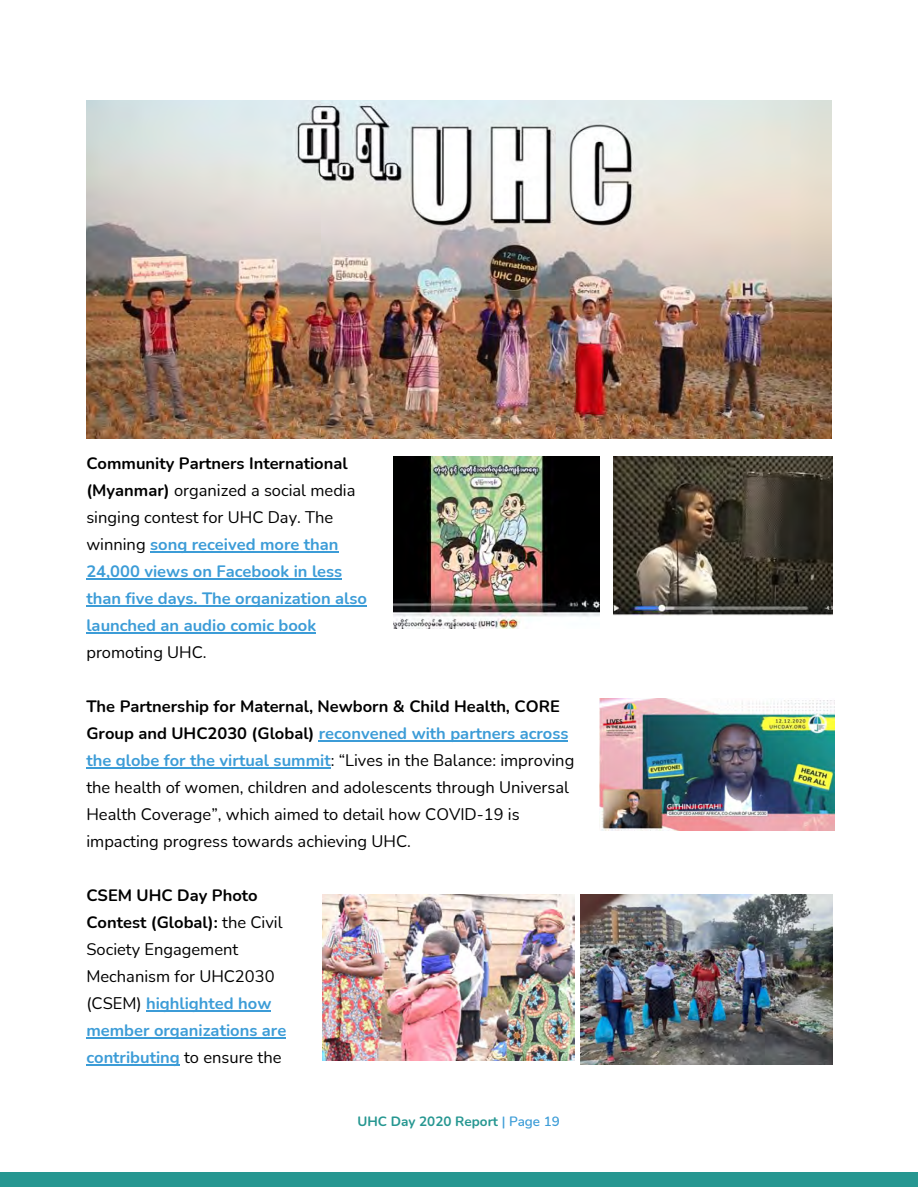
<style>
.page{position:relative;width:918px;height:1188px;background:#fff}
.page>*{position:absolute;margin:0;border:0;box-sizing:border-box;transform-origin:0 0}
.t1{font:16.5px/27px "Nunito";color:#000}
.t2{font:700 16.5px/27px "Nunito";color:#3c9cd7}
.t3{font:700 13.5px "Nunito";color:#269791}
.s1{color:#000}
.s2{font-weight:400;color:#000}
.s3{font-weight:700}
.s4{font-weight:700;color:#3c9cd7}
.s5{font-weight:600;color:#3c9cd7}
</style>
<div class="page">
<hr style="left:150px;top:551px;width:189px;height:1px;background:#3c9cd7">
<hr style="left:87px;top:578px;width:255px;height:1px;background:#3c9cd7">
<hr style="left:87px;top:605px;width:280px;height:1px;background:#3c9cd7">
<hr style="left:87px;top:632px;width:229px;height:1px;background:#3c9cd7">
<hr style="left:318px;top:740px;width:250px;height:1px;background:#3c9cd7">
<hr style="left:87px;top:767px;width:244px;height:1px;background:#3c9cd7">
<hr style="left:146px;top:1010px;width:125px;height:1px;background:#3c9cd7">
<hr style="left:87px;top:1037px;width:199px;height:1px;background:#3c9cd7">
<hr style="left:87px;top:1064px;width:93px;height:1px;background:#3c9cd7">
<img style="left:87px;top:100px;width:744px;height:339px">
<img style="left:613px;top:457px;width:219px;height:158px">
<img style="left:394px;top:457px;width:206px;height:172px">
<img style="left:600px;top:699px;width:235px;height:131px">
<img style="left:323px;top:894px;width:252px;height:167px">
<img style="left:580px;top:894px;width:252px;height:170px">
<div style="left:0;top:1172px;width:918px;height:15px;background:#269791"></div>
<p class="t2" style="left:86px;top:450px;width:282px"><span class="s1">Community Partners International (Myanmar)</span> <span class="s2">organized a social media singing contest for UHC Day. The winning</span> song received more than 24,000 views on Facebook in less than five days. The organization also launched an audio comic book</p>
<p class="t1" style="left:86px;top:639px;width:122px">promoting UHC.</p>
<p class="t1" style="left:86px;top:693px;width:489px"><span class="s3">The Partnership for Maternal, Newborn &amp; Child Health, CORE Group and UHC2030 (Global)</span> <span class="s4">reconvened with partners across the globe for the virtual summit</span>: “Lives in the Balance: improving the health of women, children and adolescents through Universal Health Coverage”, which aimed to detail how COVID-19 is impacting progress towards achieving UHC.</p>
<p class="t1" style="left:86px;top:882px;width:201px"><span class="s3">CSEM UHC Day Photo<br>Contest (Global):</span> the Civil<br>Society Engagement<br>Mechanism for UHC2030 (CSEM) <span class="s4">highlighted how member organizations are contributing</span> to ensure the</p>
<p class="t3" style="left:358px;top:1112px;width:204px">UHC Day 2020 Report <span class="s5">| Page 19</span></p>
</div>
